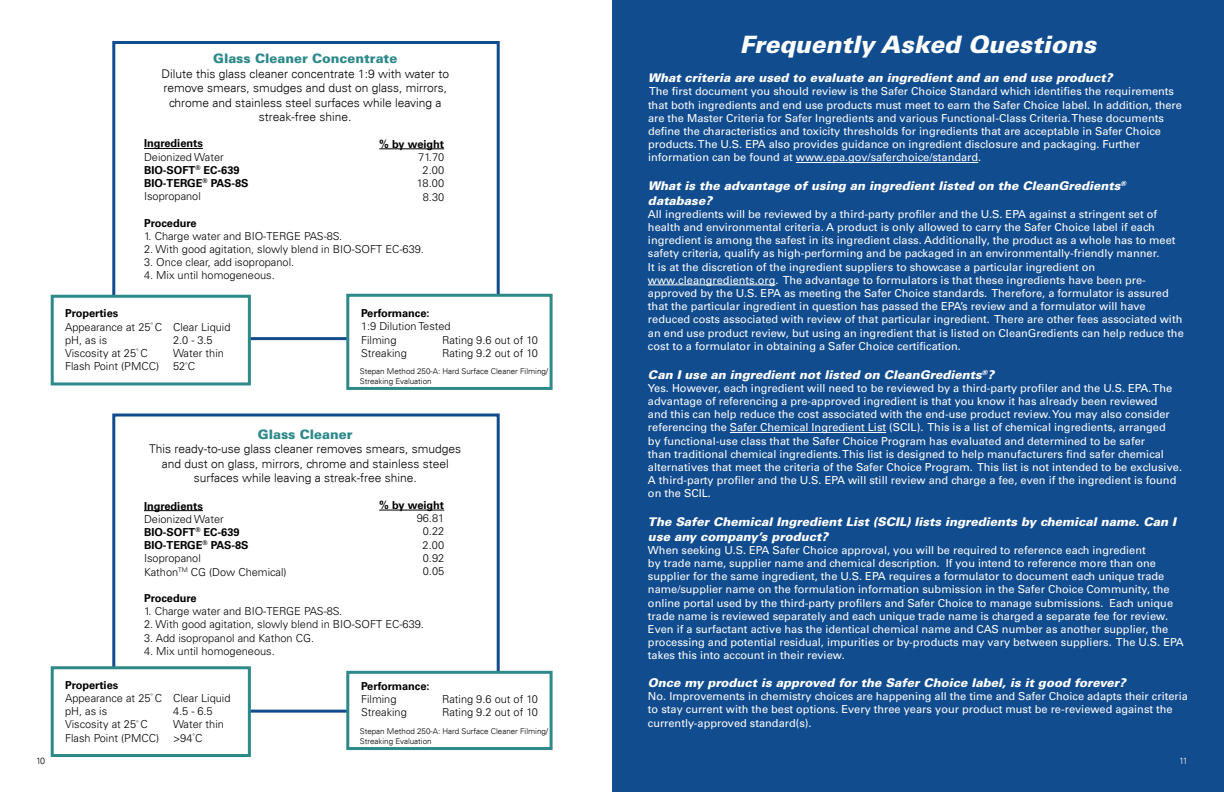
<style>
.page{position:relative;width:1224px;height:792px;background:#fff}
.page>*{position:absolute;margin:0;border:0;box-sizing:border-box;transform-origin:0 0}
.t1{font:italic 900 24px "Univers LT Std";color:#fff}
.t2{font:900 13px "Univers";color:#2d898a}
.t3{font:italic 900 12px/14.4px "Univers LT Std";color:#fff}
.t4{font:300 12px/14.4px "Univers LT";color:#000;text-align:center}
.t5{font:11px/13.2px "Univers LT Std";color:#fff}
.t6{font:300 11px/13.2px "Univers LT Std";color:#000}
.t7{font:700 11px/13.2px "Univers LT Std";color:#000}
.t8{font:300 9px "Univers LT Std";color:#000}
.t9{font:300 9px "Univers LT Std";color:#fff}
.t10{font:300 8px/9.6px "Univers LT";color:#000}
.s1{font-weight:300}
.s2{font-weight:700}
</style>
<div class="page">
<div style="left:112px;top:41px;width:388px;height:299px;border:3px solid #114c8f"></div>
<hr style="left:144px;top:148px;width:59px;height:1px;background:#000">
<div style="left:112px;top:414px;width:388px;height:299px;border:3px solid #114c8f"></div>
<hr style="left:144px;top:510px;width:59px;height:1px;background:#000">
<hr style="left:379px;top:149px;width:65px;height:1px;background:#000">
<hr style="left:379px;top:510px;width:65px;height:1px;background:#000">
<div style="left:612px;top:0;width:612px;height:792px;background:#114c8f"></div>
<hr style="left:796px;top:162px;width:182px;height:1px;background:#fff">
<hr style="left:648px;top:285px;width:128px;height:1px;background:#fff">
<hr style="left:730px;top:432px;width:156px;height:1px;background:#fff">
<div style="left:51px;top:295px;width:200px;height:90px;background:#fff;border:3px solid #2d898a"></div>
<div style="left:346px;top:294px;width:207px;height:96px;background:#fff;border:3px solid #2d898a"></div>
<div style="left:51px;top:666px;width:200px;height:91px;background:#fff;border:3px solid #2d898a"></div>
<div style="left:346px;top:671px;width:207px;height:79px;background:#fff;border:3px solid #2d898a"></div>
<p class="t8" style="left:36px;top:755px;width:11px">10</p>
<p class="t2" style="left:213px;top:51px;width:186px">Glass Cleaner Concentrate</p>
<p class="t4" style="left:161px;top:66px;width:289px">Dilute this glass cleaner concentrate 1:9 with water to remove smears, smudges and dust on glass, mirrors, chrome and stainless steel surfaces while leaving a streak-free shine.</p>
<p class="t7" style="left:144px;top:137px;width:60px">Ingredients</p>
<p class="t7" style="left:144px;top:150px;width:106px"><span class="s1">Deionized Water<br></span>BIO-SOFT<sup>®</sup> EC-639<br>BIO-TERGE<sup>®</sup> PAS-8S<br><span class="s1">Isopropanol</span></p>
<p class="t7" style="left:144px;top:216px;width:54px">Procedure</p>
<p class="t6" style="left:144px;top:229px;width:200px">1. Charge water and BIO-TERGE PAS-8S.</p>
<p class="t6" style="left:144px;top:242px;width:282px">2. With good agitation, slowly blend in BIO-SOFT EC-639.</p>
<p class="t6" style="left:144px;top:256px;width:152px">3. Once clear, add isopropanol.</p>
<p class="t6" style="left:144px;top:269px;width:132px">4. Mix until homogeneous.</p>
<p class="t7" style="left:379px;top:137px;width:66px">% by weight</p>
<p class="t6" style="left:417px;top:150px;width:29px;text-align:center">71.70<br>2.00<br>18.00<br>8.30</p>
<p class="t6" style="left:65px;top:307px;width:167px"><span class="s2">Properties<br></span>Appearance at 25<sup>°</sup> C Clear Liquid pH, as is</p>
<p class="t6" style="left:173px;top:333px;width:41px">2.0 - 3.5</p>
<p class="t7" style="left:361px;top:307px;width:70px">Performance:</p>
<p class="t6" style="left:361px;top:320px;width:91px">1:9 Dilution Tested<br>Filming</p>
<p class="t6" style="left:442px;top:333px;width:97px">Rating 9.6 out of 10</p>
<p class="t6" style="left:65px;top:346px;width:84px">Viscosity at 25<sup>°</sup> C</p>
<p class="t6" style="left:173px;top:346px;width:52px">Water thin</p>
<p class="t6" style="left:65px;top:360px;width:96px">Flash Point (PMCC)</p>
<p class="t6" style="left:173px;top:360px;width:24px">52<sup>°</sup>C</p>
<p class="t6" style="left:361px;top:346px;width:47px">Streaking</p>
<p class="t6" style="left:442px;top:346px;width:97px">Rating 9.2 out of 10</p>
<p class="t10" style="left:360px;top:366px;width:190px">Stepan Method 250-A: Hard Surface Cleaner Filming/<br>Streaking Evaluation</p>
<p class="t2" style="left:258px;top:426px;width:96px">Glass Cleaner</p>
<p class="t4" style="left:149px;top:442px;width:314px">This ready-to-use glass cleaner removes smears, smudges and dust on glass, mirrors, chrome and stainless steel surfaces while leaving a streak-free shine.</p>
<p class="t7" style="left:144px;top:499px;width:60px">Ingredients</p>
<p class="t6" style="left:144px;top:512px;width:144px">Deionized Water<br><span class="s2">BIO-SOFT</span><sup>®</sup> <span class="s2">EC-639<br>BIO-TERGE</span><sup>®</sup> <span class="s2">PAS-8S<br></span>Isopropanol<br>Kathon<sup>TM</sup> CG (Dow Chemical)</p>
<p class="t7" style="left:144px;top:592px;width:54px">Procedure</p>
<p class="t6" style="left:144px;top:605px;width:200px">1. Charge water and BIO-TERGE PAS-8S.</p>
<p class="t6" style="left:144px;top:618px;width:282px">2. With good agitation, slowly blend in BIO-SOFT EC-639.</p>
<p class="t6" style="left:144px;top:631px;width:172px">3. Add isopropanol and Kathon CG.</p>
<p class="t6" style="left:144px;top:644px;width:132px">4. Mix until homogeneous.</p>
<p class="t7" style="left:379px;top:499px;width:66px">% by weight</p>
<p class="t6" style="left:417px;top:512px;width:29px;text-align:center">96.81<br>0.22<br>2.00<br>0.92<br>0.05</p>
<p class="t6" style="left:65px;top:678px;width:167px"><span class="s2">Properties<br></span>Appearance at 25<sup>°</sup> C Clear Liquid pH, as is</p>
<p class="t6" style="left:173px;top:705px;width:41px">4.5 - 6.5</p>
<p class="t6" style="left:65px;top:718px;width:84px">Viscosity at 25<sup>°</sup> C</p>
<p class="t6" style="left:173px;top:718px;width:52px">Water thin</p>
<p class="t6" style="left:65px;top:731px;width:96px">Flash Point (PMCC)</p>
<p class="t6" style="left:173px;top:731px;width:31px">&gt;94<sup>°</sup>C</p>
<p class="t7" style="left:361px;top:679px;width:70px">Performance:</p>
<p class="t6" style="left:361px;top:692px;width:37px">Filming</p>
<p class="t6" style="left:442px;top:692px;width:97px">Rating 9.6 out of 10</p>
<p class="t6" style="left:361px;top:706px;width:47px">Streaking</p>
<p class="t6" style="left:442px;top:706px;width:97px">Rating 9.2 out of 10</p>
<p class="t10" style="left:360px;top:727px;width:190px">Stepan Method 250-A: Hard Surface Cleaner Filming/<br>Streaking Evaluation</p>
<h1 class="t1" style="left:740px;top:30px;width:358px">Frequently Asked Questions</h1>
<p class="t3" style="left:648px;top:71px;width:466px">What criteria are used to evaluate an ingredient and an end use product?</p>
<p class="t5" style="left:648px;top:85px;width:535px">The first document you should review is the Safer Choice Standard which identifies the requirements that both ingredients and end use products must meet to earn the Safer Choice label. In addition, there are the Master Criteria for Safer Ingredients and various Functional-Class Criteria. These documents define the characteristics and toxicity thresholds for ingredients that are acceptable in Safer Choice products. The U.S. EPA also provides guidance on ingredient disclosure and packaging. Further information can be found at www.epa.gov/saferchoice/standard.</p>
<p class="t3" style="left:648px;top:179px;width:479px">What is the advantage of using an ingredient listed on the CleanGredients<sup>® </sup>database?</p>
<p class="t5" style="left:648px;top:207px;width:537px">All ingredients will be reviewed by a third-party profiler and the U.S. EPA against a stringent set of health and environmental criteria. A product is only allowed to carry the Safer Choice label if each ingredient is among the safest in its ingredient class. Additionally, the product as a whole has to meet safety criteria, qualify as high-performing and be packaged in an environmentally-friendly manner.<br>It is at the discretion of the ingredient suppliers to showcase a particular ingredient on www.cleangredients.org. The advantage to formulators is that these ingredients have been pre&shy;approved by the U.S. EPA as meeting the Safer Choice standards. Therefore, a formulator is assured that the particular ingredient in question has passed the EPA’s review and a formulator will have reduced costs associated with review of that particular ingredient. There are other fees associated with an end use product review, but using an ingredient that is listed on CleanGredients can help reduce the cost to a formulator in obtaining a Safer Choice certification.</p>
<p class="t3" style="left:648px;top:367px;width:348px">Can I use an ingredient not listed on CleanGredients<sup>®</sup>?</p>
<p class="t5" style="left:648px;top:381px;width:536px">Yes. However, each ingredient will need to be reviewed by a third-party profiler and the U.S. EPA. The advantage of referencing a pre-approved ingredient is that you know it has already been reviewed<br>and this can help reduce the cost associated with the end-use product review. You may also consider referencing the Safer Chemical Ingredient List (SCIL). This is a list of chemical ingredients, arranged<br>by functional-use class that the Safer Choice Program has evaluated and determined to be safer<br>than traditional chemical ingredients. This list is designed to help manufacturers find safer chemical alternatives that meet the criteria of the Safer Choice Program. This list is not intended to be exclusive.<br>A third-party profiler and the U.S. EPA will still review and charge a fee, even if the ingredient is found on the SCIL.</p>
<p class="t3" style="left:648px;top:515px;width:530px">The Safer Chemical Ingredient List (SCIL) lists ingredients by chemical name. Can I use any company’s product?</p>
<p class="t5" style="left:648px;top:543px;width:537px">When seeking U.S. EPA Safer Choice approval, you will be required to reference each ingredient<br>by trade name, supplier name and chemical description. If you intend to reference more than one supplier for the same ingredient, the U.S. EPA requires a formulator to document each unique trade name/supplier name on the formulation information submission in the Safer Choice Community, the online portal used by the third-party profilers and Safer Choice to manage submissions. Each unique trade name is reviewed separately and each unique trade name is charged a separate fee for review.<br>Even if a surfactant active has the identical chemical name and CAS number as another supplier, the processing and potential residual, impurities or by-products may vary between suppliers. The U.S. EPA takes this into account in their review.</p>
<p class="t3" style="left:648px;top:675px;width:479px">Once my product is approved for the Safer Choice label, is it good forever?</p>
<p class="t5" style="left:648px;top:690px;width:542px">No. Improvements in chemistry choices are happening all the time and Safer Choice adapts their criteria to stay current with the best options. Every three years your product must be re-reviewed against the currently-approved standard(s).</p>
<p class="t9" style="left:1179px;top:755px;width:10px">11</p>
</div>
